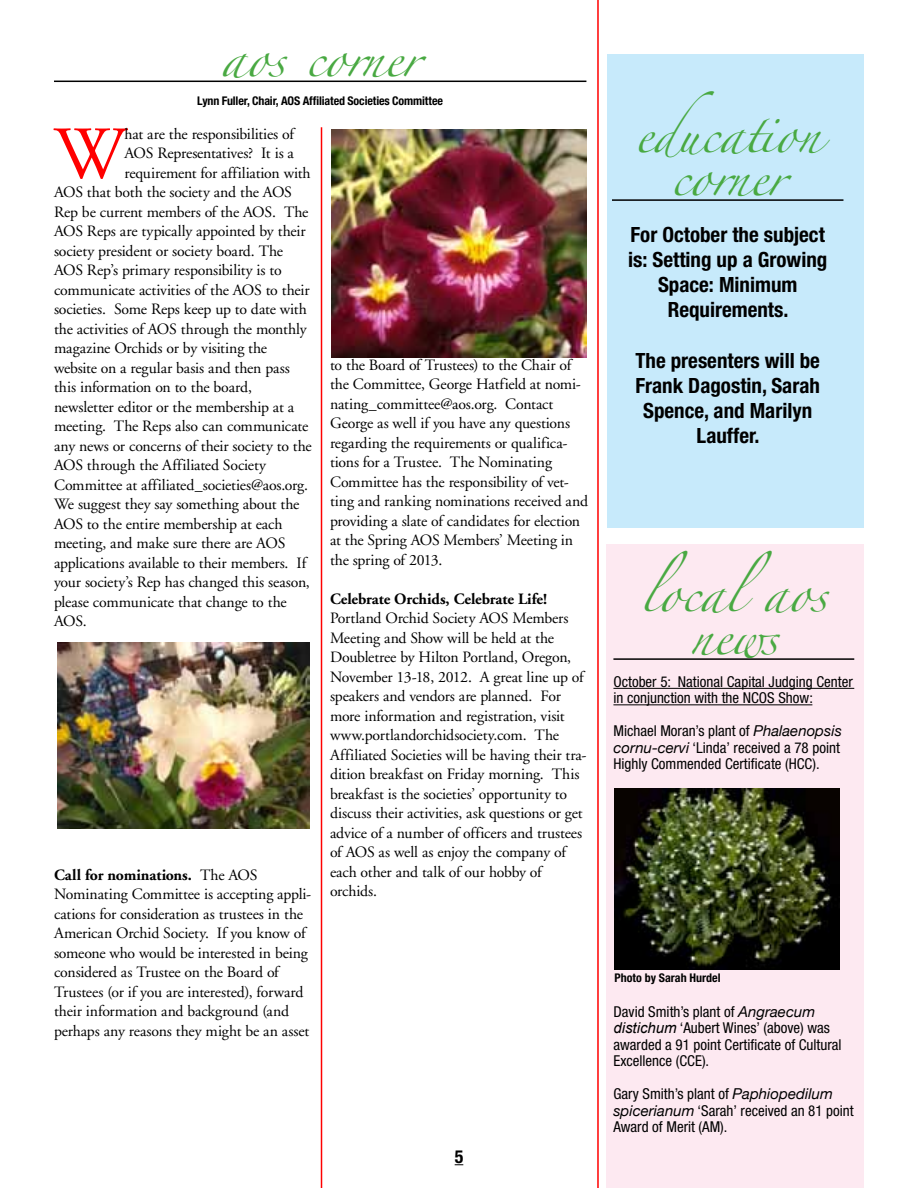
<style>
.page{position:relative;width:918px;height:1188px;background:#fff}
.page>*{position:absolute;margin:0;border:0;box-sizing:border-box;transform-origin:0 0}
.t1{font:74.55px "Adobe Garamond";color:#f00}
.t2{font:36px/43.2px "Zapfino";letter-spacing:-.01em;color:#49a942;text-align:center}
.t3{font:700 condensed 21px/25.2px "Helvetica Neue";color:#000;text-align:center}
.t4{font:700 condensed 18px "Helvetica Neue";color:#000}
.t5{font:15.75px/19.5px "Adobe Garamond";letter-spacing:-.01em;color:#000}
.t6{font:700 15.75px "Adobe Garamond";letter-spacing:-.005em;color:#000}
.t7{font:condensed 15px/16.5px "Helvetica Neue";color:#000}
.t8{font:700 condensed 12px "Helvetica Neue";letter-spacing:-.01em;color:#000}
.s1{font-weight:700}
.s2{font-style:italic;font-stretch:normal}
.s3{font-family:"Arial";font-style:italic;font-stretch:normal}
</style>
<div class="page">
<div style="left:606px;top:544px;width:258px;height:644px;background:#fde9f1"></div>
<div style="left:608px;top:54px;width:256px;height:473px;background:#c7eafb"></div>
<hr style="left:54px;top:81px;width:532px;height:1px;background:#000">
<hr style="left:321px;top:127px;width:1px;height:1061px;background:#f00">
<hr style="left:597px;top:0;width:2px;height:1188px;background:#f00">
<img style="left:57px;top:642px;width:253px;height:187px">
<img style="left:332px;top:130px;width:255px;height:227px">
<hr style="left:613px;top:658px;width:241px;height:2px;background:#000">
<hr style="left:613px;top:688px;width:241px;height:1px;background:#000">
<hr style="left:613px;top:704px;width:199px;height:1px;background:#000">
<hr style="left:612px;top:199px;width:231px;height:2px;background:#000">
<img style="left:615px;top:788px;width:225px;height:181px">
<h2 class="t2" style="left:221px;top:42px;width:200px">aos corner</h2>
<p class="t8" style="left:197px;top:94px;width:247px">Lynn Fuller, Chair, AOS Affiliated Societies Committee</p>
<p class="t5" style="left:124px;top:124px;width:171px">hat are the responsibilities of</p>
<p class="t5" style="left:124px;top:144px;width:171px">AOS Representatives? It is a</p>
<p class="t5" style="left:124px;top:163px;width:188px">requirement for affiliation with</p>
<p class="t5" style="left:54px;top:183px;width:239px">AOS that both the society and the AOS</p>
<p class="t5" style="left:54px;top:202px;width:256px">Rep be current members of the AOS. The</p>
<p class="t5" style="left:54px;top:222px;width:253px">AOS Reps are typically appointed by their</p>
<p class="t5" style="left:54px;top:241px;width:231px">society president or society board. The</p>
<p class="t5" style="left:54px;top:261px;width:229px">AOS Rep’s primary responsibility is to</p>
<p class="t5" style="left:54px;top:280px;width:257px">communicate activities of the AOS to their</p>
<p class="t5" style="left:54px;top:300px;width:254px">societies. Some Reps keep up to date with</p>
<p class="t5" style="left:54px;top:319px;width:254px">the activities of AOS through the monthly</p>
<p class="t5" style="left:54px;top:339px;width:215px">magazine Orchids or by visiting the</p>
<p class="t5" style="left:54px;top:358px;width:237px">website on a regular basis and then pass</p>
<p class="t5" style="left:54px;top:378px;width:199px">this information on to the board,</p>
<p class="t5" style="left:54px;top:397px;width:242px">newsletter editor or the membership at a</p>
<p class="t5" style="left:54px;top:417px;width:256px">meeting. The Reps also can communicate</p>
<p class="t5" style="left:54px;top:436px;width:259px">any news or concerns of their society to the</p>
<p class="t5" style="left:54px;top:456px;width:214px">AOS through the Affiliated Society</p>
<p class="t5" style="left:54px;top:475px;width:255px">Committee at affiliated_societies@aos.org.</p>
<p class="t5" style="left:54px;top:495px;width:247px">We suggest they say something about the</p>
<p class="t5" style="left:54px;top:514px;width:230px">AOS to the entire membership at each</p>
<p class="t5" style="left:54px;top:534px;width:233px">meeting, and make sure there are AOS</p>
<p class="t5" style="left:54px;top:553px;width:254px">applications available to their members. If</p>
<p class="t5" style="left:54px;top:573px;width:257px">your society’s Rep has changed this season,</p>
<p class="t5" style="left:54px;top:592px;width:234px">please communicate that change to the</p>
<p class="t5" style="left:54px;top:612px;width:34px">AOS.</p>
<h1 class="t1" style="left:54px;top:114px;width:73px">W</h1>
<p class="t5" style="left:54px;top:865px;width:259px"><span class="s1">Call for nominations.</span> The AOS Nominating Committee is accepting appli&shy;cations for consideration as trustees in the American Orchid Society. If you know of someone who would be interested in being considered as Trustee on the Board of Trustees (or if you are interested), forward their information and background (and perhaps any reasons they might be an asset</p>
<p class="t5" style="left:330px;top:355px;width:260px">to the Board of Trustees) to the Chair of the Committee, George Hatfield at nomi&shy;nating_committee@aos.org. Contact George as well if you have any questions regarding the requirements or qualifica&shy;tions for a Trustee. The Nominating Committee has the responsibility of vet&shy;ting and ranking nominations received and providing a slate of candidates for election at the Spring AOS Members’ Meeting in the spring of 2013.</p>
<p class="t6" style="left:330px;top:590px;width:219px">Celebrate Orchids, Celebrate Life!</p>
<p class="t5" style="left:330px;top:609px;width:258px">Portland Orchid Society AOS Members Meeting and Show will be held at the Doubletree by Hilton Portland, Oregon, November 13-18, 2012. A great line up of speakers and vendors are planned. For more information and registration, visit www.portlandorchidsociety.com. The Affiliated Societies will be having their tra&shy;dition breakfast on Friday morning. This breakfast is the societies’ opportunity to discuss their activities, ask questions or get advice of a number of officers and trustees of AOS as well as enjoy the company of each other and talk of our hobby of orchids.</p>
<p class="t4" style="left:455px;top:1146px;width:10px">5</p>
<h2 class="t2" style="left:635px;top:118px;width:187px">education corner</h2>
<h3 class="t3" style="left:628px;top:221px;width:201px">For October the subject is: Setting up a Growing<br>Space: Minimum<br>Requirements.</h3>
<h3 class="t3" style="left:635px;top:347px;width:186px">The presenters will be<br>Frank Dagostin, Sarah<br>Spence, and Marilyn<br>Lauffer.</h3>
<h2 class="t2" style="left:640px;top:577px;width:188px">localaos news</h2>
<p class="t7" style="left:613px;top:673px;width:241px">October 5: National Capital Judging Center in conjunction with the NCOS Show:</p>
<p class="t7" style="left:613px;top:723px;width:230px">Michael Moran’s plant of <span class="s2">Phalaenopsis cornu-cervi</span> ‘Linda’ received a 78 point<br>Highly Commended Certificate (HCC).</p>
<p class="t8" style="left:615px;top:971px;width:108px">Photo by Sarah Hurdel</p>
<p class="t7" style="left:613px;top:1003px;width:230px">David Smith’s plant of <span class="s2">Angraecum </span><span class="s3">distichum</span> ‘Aubert Wines’ (above) was awarded a 91 point Certificate of Cultural Excellence (CCE).</p>
<p class="t7" style="left:613px;top:1086px;width:242px">Gary Smith’s plant of <span class="s2">Paphiopedilum spicerianum</span> ‘Sarah’ received an 81 point<br>Award of Merit (AM).</p>
</div>
